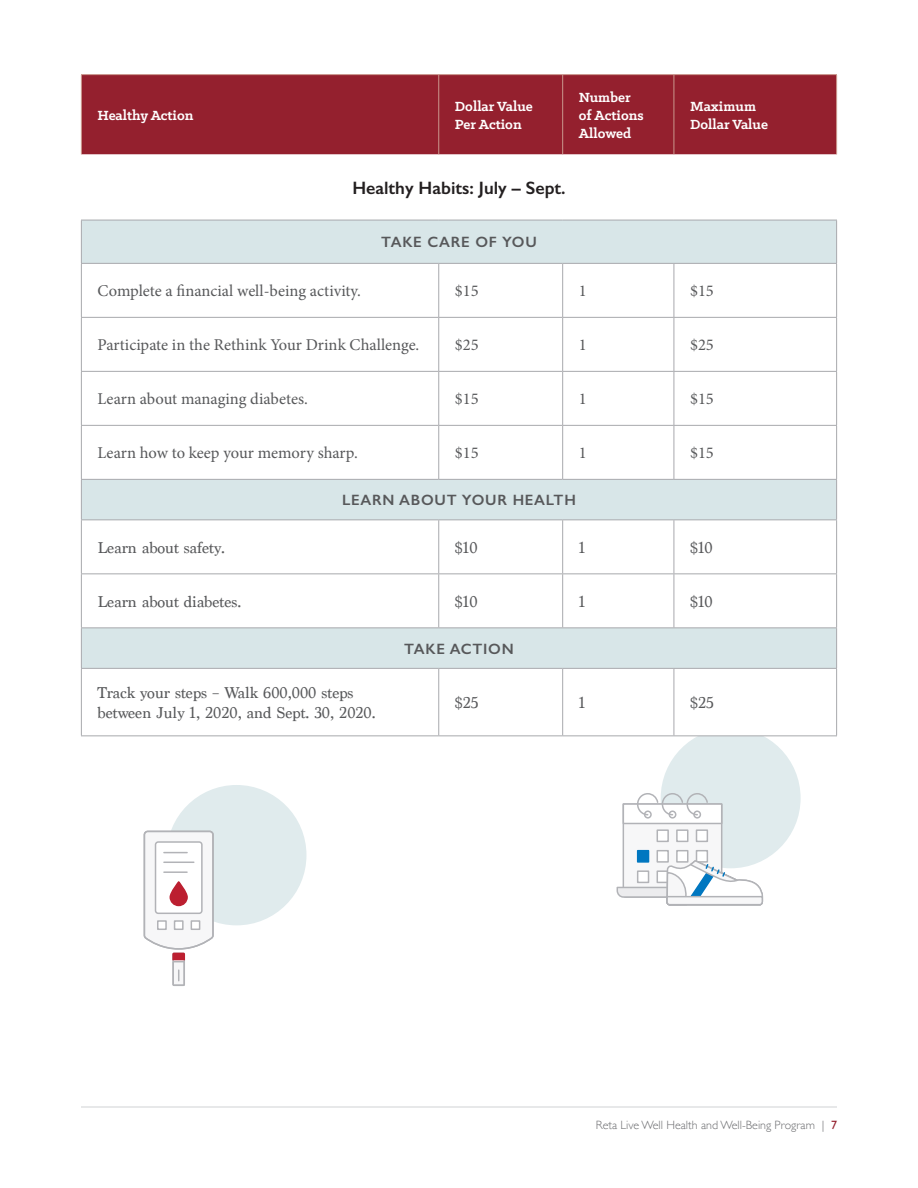
<style>
.page{position:relative;width:918px;height:1188px;background:#fff}
.page>*{position:absolute;margin:0;border:0;box-sizing:border-box;transform-origin:0 0}
.t1{font:600 18px "Gill Sans";color:#231f20}
.t2{font:16.5px "Minion Pro";color:#57585a}
.t3{font:16.5px/19.8px "Marion";color:#57585a}
.t4{font:700 15px/18px "Klinic Slab";color:#fff}
.t5{font:600 15px "Gill Sans";letter-spacing:.05em;color:#57585a}
.t6{font:300 12px "Gill Sans";color:#6c6d70}
.s1{font-weight:400;color:#94202e}
</style>
<div class="page">
<hr style="left:81px;top:1107px;width:756px;height:1px;background:#d1d2d4">
<div style="left:661px;top:728px;width:140px;height:140px;background:#e0ebed;border-radius:50%"></div>
<div style="left:82px;top:75px;width:754px;height:79px;background:#94202e"></div>
<hr style="left:81px;top:74px;width:358px;height:1px;background:#ca978d">
<hr style="left:81px;top:75px;width:1px;height:79px;background:#ca978d">
<hr style="left:439px;top:74px;width:124px;height:1px;background:#ca978d">
<hr style="left:438px;top:75px;width:1px;height:79px;background:#ca978d">
<hr style="left:563px;top:74px;width:111px;height:1px;background:#ca978d">
<hr style="left:562px;top:75px;width:1px;height:79px;background:#ca978d">
<hr style="left:674px;top:74px;width:163px;height:1px;background:#ca978d">
<hr style="left:674px;top:75px;width:1px;height:79px;background:#ca978d">
<hr style="left:836px;top:75px;width:1px;height:79px;background:#ca978d">
<svg style="left:616px;top:793px;width:148px;height:315px"></svg>
<svg style="left:82px;top:221px;width:754px;height:447px"></svg>
<svg style="left:439px;top:669px;width:321px;height:66px"></svg>
<hr style="left:836px;top:220px;width:1px;height:43px;background:#a8a9ad">
<hr style="left:81px;top:264px;width:1px;height:53px;background:#a8a9ad">
<hr style="left:438px;top:264px;width:1px;height:53px;background:#a8a9ad">
<hr style="left:562px;top:264px;width:1px;height:53px;background:#a8a9ad">
<hr style="left:674px;top:264px;width:1px;height:53px;background:#a8a9ad">
<hr style="left:836px;top:264px;width:1px;height:53px;background:#a8a9ad">
<hr style="left:81px;top:317px;width:358px;height:1px;background:#a8a9ad">
<hr style="left:81px;top:318px;width:1px;height:53px;background:#a8a9ad">
<hr style="left:439px;top:317px;width:124px;height:1px;background:#a8a9ad">
<hr style="left:438px;top:318px;width:1px;height:53px;background:#a8a9ad">
<hr style="left:563px;top:317px;width:111px;height:1px;background:#a8a9ad">
<hr style="left:562px;top:318px;width:1px;height:53px;background:#a8a9ad">
<hr style="left:674px;top:317px;width:163px;height:1px;background:#a8a9ad">
<hr style="left:674px;top:318px;width:1px;height:53px;background:#a8a9ad">
<hr style="left:836px;top:318px;width:1px;height:53px;background:#a8a9ad">
<hr style="left:81px;top:371px;width:358px;height:1px;background:#a8a9ad">
<hr style="left:81px;top:372px;width:1px;height:53px;background:#a8a9ad">
<hr style="left:439px;top:371px;width:124px;height:1px;background:#a8a9ad">
<hr style="left:438px;top:372px;width:1px;height:53px;background:#a8a9ad">
<hr style="left:563px;top:371px;width:111px;height:1px;background:#a8a9ad">
<hr style="left:562px;top:372px;width:1px;height:53px;background:#a8a9ad">
<hr style="left:674px;top:371px;width:163px;height:1px;background:#a8a9ad">
<hr style="left:674px;top:372px;width:1px;height:53px;background:#a8a9ad">
<hr style="left:836px;top:372px;width:1px;height:53px;background:#a8a9ad">
<hr style="left:81px;top:425px;width:358px;height:1px;background:#a8a9ad">
<hr style="left:81px;top:426px;width:1px;height:53px;background:#a8a9ad">
<hr style="left:439px;top:425px;width:124px;height:1px;background:#a8a9ad">
<hr style="left:438px;top:426px;width:1px;height:53px;background:#a8a9ad">
<hr style="left:563px;top:425px;width:111px;height:1px;background:#a8a9ad">
<hr style="left:562px;top:426px;width:1px;height:53px;background:#a8a9ad">
<hr style="left:674px;top:425px;width:163px;height:1px;background:#a8a9ad">
<hr style="left:674px;top:426px;width:1px;height:53px;background:#a8a9ad">
<hr style="left:836px;top:426px;width:1px;height:53px;background:#a8a9ad">
<hr style="left:81px;top:479px;width:358px;height:1px;background:#a8a9ad">
<hr style="left:81px;top:480px;width:1px;height:39px;background:#a8a9ad">
<hr style="left:439px;top:479px;width:124px;height:1px;background:#a8a9ad">
<hr style="left:563px;top:479px;width:111px;height:1px;background:#a8a9ad">
<hr style="left:674px;top:479px;width:163px;height:1px;background:#a8a9ad">
<hr style="left:836px;top:480px;width:1px;height:39px;background:#a8a9ad">
<hr style="left:81px;top:519px;width:358px;height:1px;background:#a8a9ad">
<hr style="left:81px;top:520px;width:1px;height:53px;background:#a8a9ad">
<hr style="left:439px;top:519px;width:124px;height:1px;background:#a8a9ad">
<hr style="left:438px;top:520px;width:1px;height:53px;background:#a8a9ad">
<hr style="left:563px;top:519px;width:111px;height:1px;background:#a8a9ad">
<hr style="left:562px;top:520px;width:1px;height:53px;background:#a8a9ad">
<hr style="left:674px;top:519px;width:163px;height:1px;background:#a8a9ad">
<hr style="left:674px;top:520px;width:1px;height:53px;background:#a8a9ad">
<hr style="left:836px;top:520px;width:1px;height:53px;background:#a8a9ad">
<hr style="left:81px;top:573px;width:358px;height:1px;background:#a8a9ad">
<hr style="left:81px;top:574px;width:1px;height:53px;background:#a8a9ad">
<hr style="left:439px;top:573px;width:124px;height:1px;background:#a8a9ad">
<hr style="left:438px;top:574px;width:1px;height:53px;background:#a8a9ad">
<hr style="left:563px;top:573px;width:111px;height:1px;background:#a8a9ad">
<hr style="left:562px;top:574px;width:1px;height:53px;background:#a8a9ad">
<hr style="left:674px;top:573px;width:163px;height:1px;background:#a8a9ad">
<hr style="left:674px;top:574px;width:1px;height:53px;background:#a8a9ad">
<hr style="left:836px;top:574px;width:1px;height:53px;background:#a8a9ad">
<hr style="left:81px;top:627px;width:358px;height:1px;background:#a8a9ad">
<hr style="left:81px;top:628px;width:1px;height:40px;background:#a8a9ad">
<hr style="left:439px;top:627px;width:124px;height:1px;background:#a8a9ad">
<hr style="left:563px;top:627px;width:111px;height:1px;background:#a8a9ad">
<hr style="left:674px;top:627px;width:163px;height:1px;background:#a8a9ad">
<hr style="left:836px;top:628px;width:1px;height:40px;background:#a8a9ad">
<hr style="left:81px;top:668px;width:358px;height:1px;background:#a8a9ad">
<hr style="left:81px;top:669px;width:1px;height:66px;background:#a8a9ad">
<hr style="left:439px;top:668px;width:124px;height:1px;background:#a8a9ad">
<hr style="left:438px;top:669px;width:1px;height:66px;background:#a8a9ad">
<hr style="left:563px;top:668px;width:111px;height:1px;background:#a8a9ad">
<hr style="left:562px;top:669px;width:1px;height:66px;background:#a8a9ad">
<hr style="left:674px;top:668px;width:163px;height:1px;background:#a8a9ad">
<hr style="left:674px;top:669px;width:1px;height:66px;background:#a8a9ad">
<hr style="left:836px;top:669px;width:1px;height:66px;background:#a8a9ad">
<hr style="left:81px;top:735px;width:358px;height:1px;background:#a8a9ad">
<hr style="left:439px;top:735px;width:124px;height:1px;background:#a8a9ad">
<hr style="left:563px;top:735px;width:111px;height:1px;background:#a8a9ad">
<hr style="left:674px;top:735px;width:163px;height:1px;background:#a8a9ad">
<hr style="left:81px;top:220px;width:358px;height:1px;background:#a8a9ad">
<hr style="left:81px;top:220px;width:1px;height:43px;background:#a8a9ad">
<hr style="left:439px;top:220px;width:124px;height:1px;background:#a8a9ad">
<hr style="left:563px;top:220px;width:111px;height:1px;background:#a8a9ad">
<hr style="left:674px;top:220px;width:163px;height:1px;background:#a8a9ad">
<hr style="left:81px;top:263px;width:358px;height:1px;background:#a8a9ad">
<hr style="left:439px;top:263px;width:124px;height:1px;background:#a8a9ad">
<hr style="left:563px;top:263px;width:111px;height:1px;background:#a8a9ad">
<hr style="left:674px;top:263px;width:163px;height:1px;background:#a8a9ad">
<div style="left:167px;top:785px;width:139px;height:140px;background:#e0ebed;border-radius:50%"></div>
<svg style="left:143px;top:830px;width:72px;height:156px"></svg>
<hr style="left:164px;top:862px;width:30px;height:1px;background:#b2b3b7">
<hr style="left:164px;top:871px;width:23px;height:2px;background:#b2b3b7">
<div style="left:170px;top:882px;width:17px;height:23px;background:#bc1f30;border-radius:8px"></div>
<div style="left:170px;top:881px;width:18px;height:25px;border:2px solid #bc1f30;border-radius:8px"></div>
<p class="t4" style="left:98px;top:106px;width:97px">Healthy Action</p>
<p class="t4" style="left:455px;top:97px;width:79px">Dollar Value<br>Per Action</p>
<p class="t4" style="left:579px;top:88px;width:66px">Number of Actions<br>Allowed</p>
<p class="t4" style="left:690px;top:97px;width:79px">Maximum<br>Dollar Value</p>
<p class="t1" style="left:352px;top:177px;width:215px">Healthy Habits: July – Sept.</p>
<p class="t5" style="left:381px;top:233px;width:157px">TAKE CARE OF YOU</p>
<p class="t2" style="left:98px;top:280px;width:265px">Complete a financial well-being activity.</p>
<p class="t2" style="left:455px;top:280px;width:25px">$15</p>
<p class="t2" style="left:579px;top:280px;width:9px">1</p>
<p class="t2" style="left:690px;top:280px;width:25px">$15</p>
<p class="t2" style="left:98px;top:334px;width:323px">Participate in the Rethink Your Drink Challenge.</p>
<p class="t2" style="left:455px;top:334px;width:25px">$25</p>
<p class="t2" style="left:579px;top:334px;width:9px">1</p>
<p class="t2" style="left:690px;top:334px;width:25px">$25</p>
<p class="t2" style="left:98px;top:388px;width:212px">Learn about managing diabetes.</p>
<p class="t2" style="left:455px;top:388px;width:25px">$15</p>
<p class="t2" style="left:579px;top:388px;width:9px">1</p>
<p class="t2" style="left:690px;top:388px;width:25px">$15</p>
<p class="t2" style="left:98px;top:442px;width:262px">Learn how to keep your memory sharp.</p>
<p class="t2" style="left:455px;top:442px;width:25px">$15</p>
<p class="t2" style="left:579px;top:442px;width:9px">1</p>
<p class="t2" style="left:690px;top:442px;width:25px">$15</p>
<p class="t5" style="left:342px;top:491px;width:235px">LEARN ABOUT YOUR HEALTH</p>
<p class="t3" style="left:98px;top:538px;width:129px">Learn about safety.</p>
<p class="t3" style="left:455px;top:538px;width:24px">$10</p>
<p class="t3" style="left:579px;top:538px;width:8px">1</p>
<p class="t3" style="left:690px;top:538px;width:24px">$10</p>
<p class="t3" style="left:98px;top:592px;width:145px">Learn about diabetes.</p>
<p class="t3" style="left:455px;top:592px;width:24px">$10</p>
<p class="t3" style="left:579px;top:592px;width:8px">1</p>
<p class="t3" style="left:690px;top:592px;width:24px">$10</p>
<p class="t5" style="left:404px;top:639px;width:111px">TAKE ACTION</p>
<p class="t3" style="left:98px;top:683px;width:280px">Track your steps – Walk 600,000 steps between July 1, 2020, and Sept. 30, 2020.</p>
<p class="t3" style="left:455px;top:693px;width:25px">$25</p>
<p class="t3" style="left:579px;top:693px;width:8px">1</p>
<p class="t3" style="left:690px;top:693px;width:25px">$25</p>
<p class="t6" style="left:596px;top:1115px;width:243px">Reta Live Well Health and Well-Being Program | <span class="s1">7</span></p>
</div>
